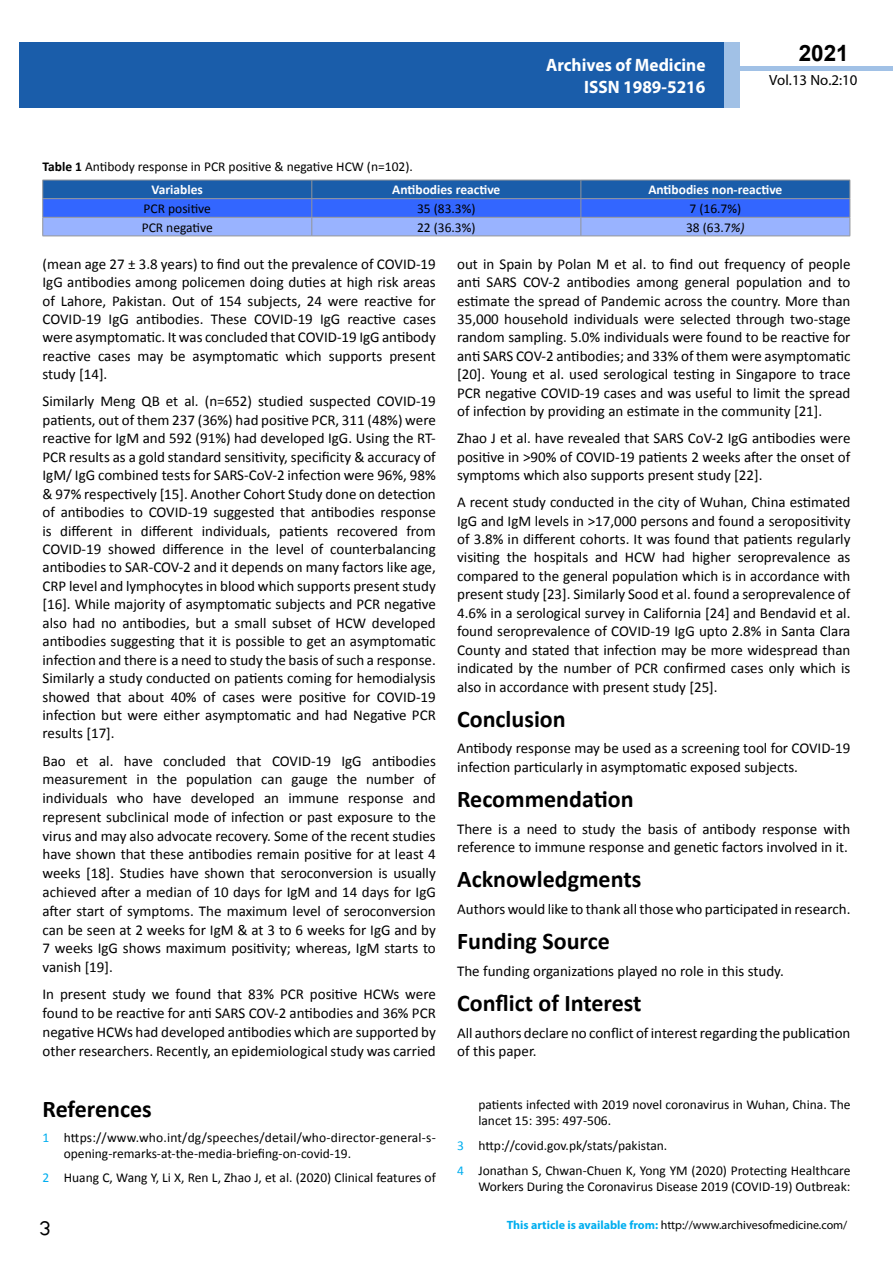
<style>
.page{position:relative;width:893px;height:1263px;background:#fff}
.page>*{position:absolute;margin:0;border:0;box-sizing:border-box;transform-origin:0 0}
.t1{font:25.5px "Tunga";color:#000}
.t2{font:700 24px "Calibri";color:#000}
.t3{font:700 22.5px "Arial";color:#000}
.t4{font:700 18px/21.6px "Myriad Pro";color:#fff;text-align:right;scale:.96 1}
.t5{font:15px/18.5px "Calibri";color:#000;text-align:justify}
.t6{font:14.85px "Myriad Pro";color:#000}
.t7{font:13.5px/16.2px "Calibri";color:#000}
.t8{font:700 13.5px "Calibri";color:#fff}
.t9{font:12px "Myriad Pro";color:#000}
.s1{font-weight:700}
.s2{font-weight:700;color:#fff}
.s3{font-style:italic}
.s4{color:#00aeef}
.s5{font-weight:700;color:#00aeef}
</style>
<div class="page">
<div style="left:722px;top:66px;width:171px;height:5px;background:#a1c1e6"></div>
<div style="left:19px;top:42px;width:706px;height:66px;background:#1a5daa"></div>
<div style="left:725px;top:43px;width:15px;height:65px;background:#a1c1e6"></div>
<hr style="left:43px;top:236px;width:269px;height:1px;background:#939598">
<hr style="left:312px;top:236px;width:269px;height:1px;background:#939598">
<hr style="left:581px;top:236px;width:269px;height:1px;background:#939598">
<svg style="left:42px;top:180px;width:809px;height:56px;background:#507edf"></svg>
<hr style="left:43px;top:198px;width:269px;height:1px;background:#939598">
<hr style="left:312px;top:198px;width:269px;height:1px;background:#939598">
<hr style="left:581px;top:198px;width:269px;height:1px;background:#939598">
<p class="t4" style="left:546px;top:54px;width:167px">Archives of Medicine<br>ISSN 1989-5216</p>
<h3 class="t3" style="left:799px;top:38px;width:52px">2021</h3>
<p class="t6" style="left:769px;top:70px;width:90px">Vol.13 No.2:10</p>
<p class="t7" style="left:152px;top:155px;width:263px;line-height:23.1px;text-indent:-109px"><span class="s1">Table 1</span> Antibody response in PCR positive &amp; negative HCW (n=102).<br><span class="s2">Variables</span></p>
<p class="t8" style="left:392px;top:181px;width:110px">Antibodies reactive</p>
<p class="t8" style="left:648px;top:181px;width:136px">Antibodies non-reactive</p>
<p class="t7" style="left:144px;top:200px;width:69px">PCR positive</p>
<p class="t7" style="left:417px;top:200px;width:60px">35 (83.3%)</p>
<p class="t7" style="left:689px;top:200px;width:53px">7 (16.7%)</p>
<p class="t7" style="left:142px;top:219px;width:73px">PCR negative</p>
<p class="t7" style="left:417px;top:219px;width:60px">22 (36.3%)</p>
<p class="t7" style="left:686px;top:219px;width:60px">38 (63.7<span class="s3">%)</span></p>
<p class="t5" style="left:43px;top:254px;width:395px">(mean age 27 ± 3.8 years) to find out the prevalence of COVID-19<br>IgG antibodies among policemen doing duties at high risk areas of Lahore, Pakistan. Out of 154 subjects, 24 were reactive for COVID-19 IgG antibodies. These COVID-19 IgG reactive cases were asymptomatic. It was concluded that COVID-19 IgG antibody reactive cases may be asymptomatic which supports present study [14].</p>
<p class="t5" style="left:43px;top:392px;width:395px">Similarly Meng QB et al. (n=652) studied suspected COVID-19 patients, out of them 237 (36%) had positive PCR, 311 (48%) were reactive for IgM and 592 (91%) had developed IgG. Using the RT-PCR results as a gold standard sensitivity, specificity &amp; accuracy of IgM/ IgG combined tests for SARS-CoV-2 infection were 96%, 98% &amp; 97% respectively [15]. Another Cohort Study done on detection of antibodies to COVID-19 suggested that antibodies response is different in different individuals, patients recovered from COVID-19 showed difference in the level of counterbalancing antibodies to SAR-COV-2 and it depends on many factors like age, CRP level and lymphocytes in blood which supports present study [16]. While majority of asymptomatic subjects and PCR negative also had no antibodies, but a small subset of HCW developed antibodies suggesting that it is possible to get an asymptomatic infection and there is a need to study the basis of such a response.<br>Similarly a study conducted on patients coming for hemodialysis showed that about 40% of cases were positive for COVID-19 infection but were either asymptomatic and had Negative PCR results [17].</p>
<p class="t5" style="left:43px;top:751px;width:395px">Bao et al. have concluded that COVID-19 IgG antibodies measurement in the population can gauge the number of individuals who have developed an immune response and represent subclinical mode of infection or past exposure to the virus and may also advocate recovery. Some of the recent studies have shown that these antibodies remain positive for at least 4 weeks [18]. Studies have shown that seroconversion is usually achieved after a median of 10 days for IgM and 14 days for IgG after start of symptoms. The maximum level of seroconversion can be seen at 2 weeks for IgM &amp; at 3 to 6 weeks for IgG and by 7 weeks IgG shows maximum positivity; whereas, IgM starts to vanish [19].</p>
<p class="t5" style="left:43px;top:985px;width:395px">In present study we found that 83% PCR positive HCWs were found to be reactive for anti SARS COV-2 antibodies and 36% PCR negative HCWs had developed antibodies which are supported by other researchers. Recently, an epidemiological study was carried</p>
<h2 class="t2" style="left:43px;top:1093px;width:111px">References</h2>
<p class="t7" style="left:64px;top:1129px;width:374px;text-indent:-21px"><span class="s4">1</span> https://www.who.int/dg/speeches/detail/who-director-general-s&shy;opening-remarks-at-the-media-briefing-on-covid-19.</p>
<p class="t7" style="left:43px;top:1170px;width:395px"><span class="s4">2</span> Huang C, Wang Y, Li X, Ren L, Zhao J, et al. (2020) Clinical features of</p>
<p class="t5" style="left:457px;top:254px;width:395px">out in Spain by Polan M et al. to find out frequency of people anti SARS COV-2 antibodies among general population and to estimate the spread of Pandemic across the country. More than 35,000 household individuals were selected through two-stage random sampling. 5.0% individuals were found to be reactive for anti SARS COV-2 antibodies; and 33% of them were asymptomatic [20]. Young et al. used serological testing in Singapore to trace PCR negative COVID-19 cases and was useful to limit the spread of infection by providing an estimate in the community [21].</p>
<p class="t5" style="left:457px;top:429px;width:395px">Zhao J et al. have revealed that SARS CoV-2 IgG antibodies were positive in &gt;90% of COVID-19 patients 2 weeks after the onset of symptoms which also supports present study [22].</p>
<p class="t5" style="left:457px;top:493px;width:395px">A recent study conducted in the city of Wuhan, China estimated IgG and IgM levels in &gt;17,000 persons and found a seropositivity of 3.8% in different cohorts. It was found that patients regularly visiting the hospitals and HCW had higher seroprevalence as compared to the general population which is in accordance with present study [23]. Similarly Sood et al. found a seroprevalence of 4.6% in a serological survey in California [24] and Bendavid et al. found seroprevalence of COVID-19 IgG upto 2.8% in Santa Clara County and stated that infection may be more widespread than indicated by the number of PCR confirmed cases only which is also in accordance with present study [25].</p>
<h2 class="t2" style="left:457px;top:703px;width:110px">Conclusion</h2>
<p class="t5" style="left:457px;top:739px;width:395px">Antibody response may be used as a screening tool for COVID-19 infection particularly in asymptomatic exposed subjects.</p>
<h2 class="t2" style="left:457px;top:783px;width:178px">Recommendation</h2>
<p class="t5" style="left:457px;top:820px;width:395px">There is a need to study the basis of antibody response with reference to immune response and genetic factors involved in it.</p>
<h2 class="t2" style="left:457px;top:864px;width:186px">Acknowledgments</h2>
<p class="t5" style="left:457px;top:900px;width:395px">Authors would like to thank all those who participated in research.</p>
<h2 class="t2" style="left:457px;top:926px;width:154px">Funding Source</h2>
<p class="t5" style="left:457px;top:962px;width:328px">The funding organizations played no role in this study.</p>
<h2 class="t2" style="left:457px;top:987px;width:186px">Conflict of Interest</h2>
<p class="t5" style="left:457px;top:1024px;width:395px">All authors declare no conflict of interest regarding the publication of this paper.</p>
<p class="t7" style="left:478px;top:1096px;width:374px">patients infected with 2019 novel coronavirus in Wuhan, China. The lancet 15: 395: 497-506.</p>
<p class="t7" style="left:457px;top:1133px;width:395px;line-height:24.8px"><span class="s4">3</span> http://covid.gov.pk/stats/pakistan.<br><span class="s4">4</span> Jonathan S, Chwan-Chuen K, Yong YM (2020) Protecting Healthcare</p>
<p class="t7" style="left:478px;top:1178px;width:374px">Workers During the Coronavirus Disease 2019 (COVID-19) Outbreak:</p>
<h1 class="t1" style="left:39px;top:1211px;width:13px">3</h1>
<p class="t9" style="left:507px;top:1218px;width:342px"><span class="s5">This article is available from:</span> http://www.archivesofmedicine.com/</p>
</div>
